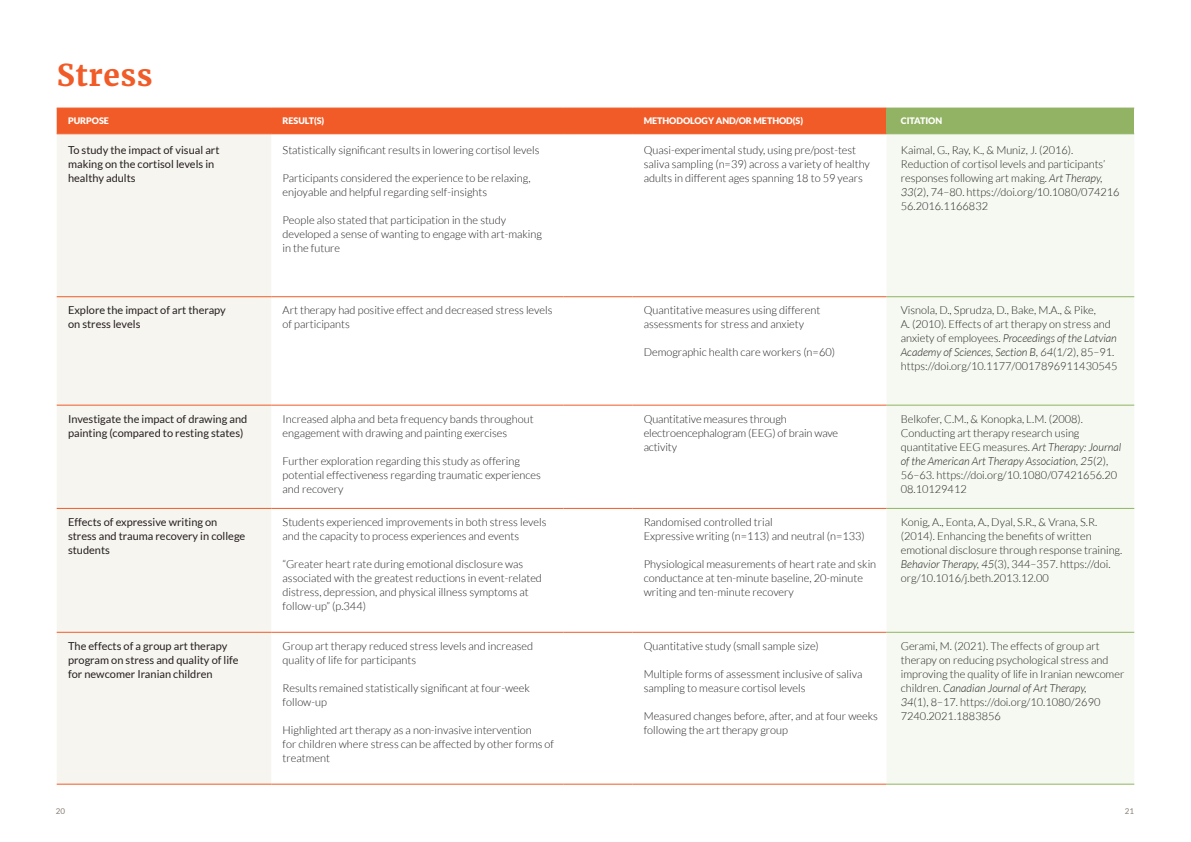
<style>
.page{position:relative;width:1191px;height:842px;background:#fff}
.page>*{position:absolute;margin:0;border:0;box-sizing:border-box;transform-origin:0 0}
.t1{font:700 30px "Merriweather";letter-spacing:.02em;color:#f15b27}
.t2{font:300 11px/14px "Lato";color:#231f20}
.t3{font:11px/14px "Lato";color:#231f20}
.t4{font:900 9px "Lato";letter-spacing:-.005em;color:#fff}
.t5{font:8px "Lato";color:#8a817a}
.s1{font-style:italic}
</style>
<div class="page">
<div style="left:57px;top:109px;width:829px;height:25px;background:#f15b27"></div>
<div style="left:886px;top:108px;width:248px;height:26px;background:#92b363"></div>
<div style="left:57px;top:135px;width:214px;height:649px;background:#f7f5ef"></div>
<div style="left:886px;top:135px;width:248px;height:649px;background:#f5f9f1"></div>
<hr style="left:57px;top:108px;width:214px;height:1px;background:#f15b27">
<hr style="left:271px;top:108px;width:292px;height:1px;background:#f15b27">
<hr style="left:563px;top:108px;width:69px;height:1px;background:#f15b27">
<hr style="left:632px;top:108px;width:254px;height:1px;background:#f15b27">
<hr style="left:57px;top:134px;width:214px;height:1px;background:#f15b27">
<hr style="left:271px;top:134px;width:292px;height:1px;background:#f15b27">
<hr style="left:563px;top:134px;width:69px;height:1px;background:#f15b27">
<hr style="left:632px;top:134px;width:254px;height:1px;background:#f15b27">
<hr style="left:57px;top:296px;width:214px;height:1px;background:#f15b27">
<hr style="left:271px;top:296px;width:292px;height:1px;background:#f15b27">
<hr style="left:563px;top:296px;width:69px;height:1px;background:#f15b27">
<hr style="left:632px;top:296px;width:254px;height:1px;background:#f15b27">
<hr style="left:57px;top:405px;width:214px;height:1px;background:#f15b27">
<hr style="left:271px;top:405px;width:292px;height:1px;background:#f15b27">
<hr style="left:563px;top:405px;width:69px;height:1px;background:#f15b27">
<hr style="left:632px;top:405px;width:254px;height:1px;background:#f15b27">
<hr style="left:57px;top:508px;width:214px;height:1px;background:#f15b27">
<hr style="left:271px;top:508px;width:292px;height:1px;background:#f15b27">
<hr style="left:563px;top:508px;width:69px;height:1px;background:#f15b27">
<hr style="left:632px;top:508px;width:254px;height:1px;background:#f15b27">
<hr style="left:57px;top:632px;width:214px;height:1px;background:#f15b27">
<hr style="left:271px;top:632px;width:292px;height:1px;background:#f15b27">
<hr style="left:563px;top:632px;width:69px;height:1px;background:#f15b27">
<hr style="left:632px;top:632px;width:254px;height:1px;background:#f15b27">
<hr style="left:57px;top:784px;width:214px;height:1px;background:#f15b27">
<hr style="left:271px;top:784px;width:292px;height:1px;background:#f15b27">
<hr style="left:563px;top:784px;width:69px;height:1px;background:#f15b27">
<hr style="left:632px;top:784px;width:254px;height:1px;background:#f15b27">
<hr style="left:886px;top:134px;width:248px;height:1px;background:#92b363">
<hr style="left:886px;top:296px;width:248px;height:1px;background:#92b363">
<hr style="left:886px;top:405px;width:248px;height:1px;background:#92b363">
<hr style="left:886px;top:508px;width:248px;height:1px;background:#92b363">
<hr style="left:886px;top:632px;width:248px;height:1px;background:#92b363">
<hr style="left:886px;top:784px;width:248px;height:1px;background:#92b363">
<h1 class="t1" style="left:57px;top:56px;width:97px">Stress</h1>
<p class="t4" style="left:68px;top:117px;width:42px">PURPOSE</p>
<p class="t4" style="left:283px;top:117px;width:43px">RESULT(S)</p>
<p class="t4" style="left:643px;top:117px;width:161px">METHODOLOGY AND/OR METHOD(S)</p>
<p class="t4" style="left:900px;top:117px;width:43px">CITATION</p>
<p class="t3" style="left:68px;top:143px;width:153px">To study the impact of visual art making on the cortisol levels in healthy adults</p>
<p class="t2" style="left:283px;top:143px;width:258px">Statistically significant results in lowering cortisol levels</p>
<p class="t2" style="left:643px;top:143px;width:228px">Quasi-experimental study, using pre/post-test saliva sampling (n=39) across a variety of healthy adults in different ages spanning 18 to 59 years</p>
<p class="t2" style="left:900px;top:143px;width:220px">Kaimal, G., Ray, K., &amp; Muniz, J. (2016).<br>Reduction of cortisol levels and participants’ responses following art making. <span class="s1">Art Therapy, 33</span>(2), 74–80. https://doi.org/10.1080/074216<br>56.2016.1166832</p>
<p class="t2" style="left:283px;top:171px;width:249px">Participants considered the experience to be relaxing, enjoyable and helpful regarding self-insights</p>
<p class="t2" style="left:283px;top:213px;width:261px">People also stated that participation in the study developed a sense of wanting to engage with art-making in the future</p>
<p class="t3" style="left:68px;top:303px;width:159px">Explore the impact of art therapy on stress levels</p>
<p class="t2" style="left:283px;top:303px;width:271px">Art therapy had positive effect and decreased stress levels of participants</p>
<p class="t2" style="left:643px;top:303px;width:178px">Quantitative measures using different assessments for stress and anxiety</p>
<p class="t2" style="left:643px;top:345px;width:193px">Demographic health care workers (n=60)</p>
<p class="t2" style="left:900px;top:303px;width:218px">Visnola, D., Sprudza, D., Bake, M.A., &amp; Pike,<br>A. (2010). Effects of art therapy on stress and anxiety of employees. <span class="s1">Proceedings of the Latvian Academy of Sciences, Section B, 64</span>(1/2), 85–91. https://doi.org/10.1177/0017896911430545</p>
<p class="t3" style="left:68px;top:412px;width:181px">Investigate the impact of drawing and painting (compared to resting states)</p>
<p class="t2" style="left:283px;top:412px;width:252px">Increased alpha and beta frequency bands throughout engagement with drawing and painting exercises</p>
<p class="t2" style="left:283px;top:454px;width:260px">Further exploration regarding this study as offering potential effectiveness regarding traumatic experiences and recovery</p>
<p class="t3" style="left:68px;top:515px;width:179px">Effects of expressive writing on stress and trauma recovery in college students</p>
<p class="t2" style="left:283px;top:515px;width:265px">Students experienced improvements in both stress levels and the capacity to process experiences and events</p>
<p class="t2" style="left:283px;top:557px;width:261px">“Greater heart rate during emotional disclosure was associated with the greatest reductions in event-related distress, depression, and physical illness symptoms at follow-up” (p.344)</p>
<p class="t3" style="left:68px;top:639px;width:172px">The effects of a group art therapy program on stress and quality of life for newcomer Iranian children</p>
<p class="t2" style="left:283px;top:639px;width:252px">Group art therapy reduced stress levels and increased quality of life for participants</p>
<p class="t2" style="left:283px;top:681px;width:249px">Results remained statistically significant at four-week follow-up</p>
<p class="t2" style="left:283px;top:723px;width:273px">Highlighted art therapy as a non-invasive intervention<br>for children where stress can be affected by other forms of treatment</p>
<p class="t5" style="left:56px;top:808px;width:11px">20</p>
<p class="t2" style="left:643px;top:412px;width:196px">Quantitative measures through electroencephalogram (EEG) of brain wave activity</p>
<p class="t2" style="left:900px;top:412px;width:222px">Belkofer, C.M., &amp; Konopka, L.M. (2008).<br>Conducting art therapy research using quantitative EEG measures. <span class="s1">Art Therapy: Journal of the American Art Therapy Association, 25</span>(2), 56–63. https://doi.org/10.1080/07421656.20<br>08.10129412</p>
<p class="t2" style="left:643px;top:515px;width:223px">Randomised controlled trial<br>Expressive writing (n=113) and neutral (n=133)</p>
<p class="t2" style="left:643px;top:557px;width:234px">Physiological measurements of heart rate and skin conductance at ten-minute baseline, 20-minute writing and ten-minute recovery</p>
<p class="t2" style="left:643px;top:639px;width:177px">Quantitative study (small sample size)</p>
<p class="t2" style="left:643px;top:667px;width:220px">Multiple forms of assessment inclusive of saliva sampling to measure cortisol levels</p>
<p class="t2" style="left:643px;top:709px;width:236px">Measured changes before, after, and at four weeks following the art therapy group</p>
<p class="t2" style="left:900px;top:515px;width:223px">Konig, A., Eonta, A., Dyal, S.R., &amp; Vrana, S.R. (2014). Enhancing the benefits of written emotional disclosure through response training.<br><span class="s1">Behavior Therapy, 45</span>(3), 344–357. https://doi. org/10.1016/j.beth.2013.12.00</p>
<p class="t2" style="left:900px;top:639px;width:225px">Gerami, M. (2021). The effects of group art therapy on reducing psychological stress and improving the quality of life in Iranian newcomer children. <span class="s1">Canadian Journal of Art Therapy,<br>34</span>(1), 8–17. https://doi.org/10.1080/2690<br>7240.2021.1883856</p>
<p class="t5" style="left:1124px;top:808px;width:11px">21</p>
</div>
